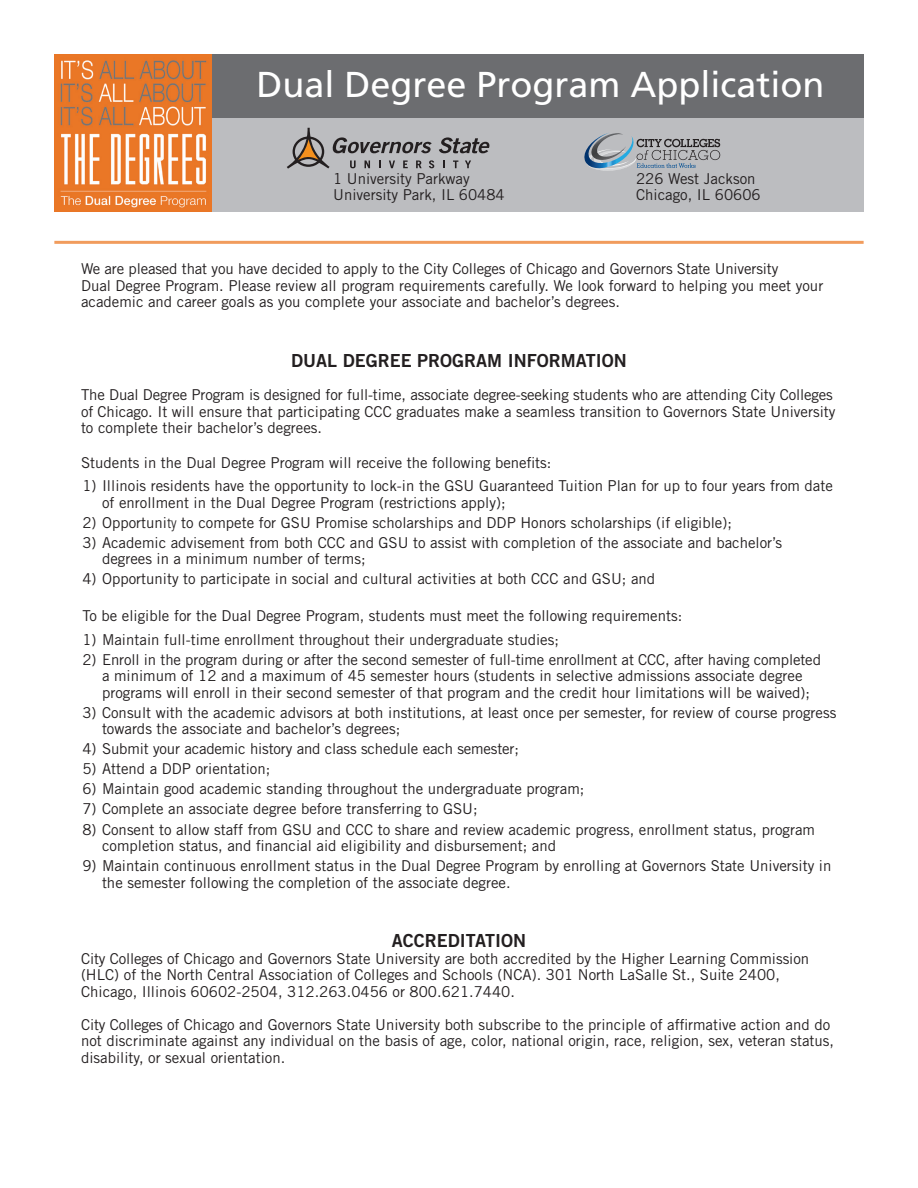
<style>
.page{position:relative;width:918px;height:1188px;background:#fff}
.page>*{position:absolute;margin:0;border:0;box-sizing:border-box;transform-origin:0 0}
.t1{font:36px "Frutiger";color:#fff}
.t2{font:18px "Trade Gothic LT Std Bd 2";color:#231f20}
.t3{font:15px/16.5px "Trade Gothic LT Std";color:#231f20}
.s1{font-family:"Frutiger";font-weight:300;font-stretch:condensed}
</style>
<div class="page">
<div style="left:201px;top:54px;width:663px;height:64px;background:#6c6d70"></div>
<div style="left:212px;top:118px;width:652px;height:94px;background:#bcbdc0"></div>
<svg style="left:287px;top:128px;width:202px;height:41px"></svg>
<hr style="left:54px;top:241px;width:810px;height:3px;background:#f19c5d">
<img style="left:54px;top:54px;width:158px;height:158px">
<img style="left:601px;top:170px;width:14px;height:1px">
<svg style="left:584px;top:133px;width:136px;height:37px"></svg>
<p class="t1" style="left:256px;top:63px;width:570px">Dual Degree Program Application</p>
<p class="t3" style="left:333px;top:170px;width:138px">1 University Parkway</p>
<p class="t3" style="left:333px;top:186px;width:173px">University Park, IL 60484</p>
<p class="t3" style="left:636px;top:170px;width:121px">226 West Jackson</p>
<p class="t3" style="left:636px;top:186px;width:126px">Chicago, IL 60606</p>
<p class="t3" style="left:81px;top:261px;width:699px">We are pleased that you have decided to apply to the City Colleges of Chicago and Governors State University</p>
<p class="t3" style="left:81px;top:277px;width:744px">Dual Degree Program. Please review all program requirements carefully. We look forward to helping you meet your</p>
<p class="t3" style="left:81px;top:294px;width:541px">academic and career goals as you complete your associate and bachelor’s degrees.</p>
<p class="t2" style="left:291px;top:349px;width:337px">DUAL DEGREE PROGRAM INFORMATION</p>
<p class="t3" style="left:81px;top:386px;width:756px">The Dual Degree Program is designed for full-time, associate degree-seeking students who are attending City Colleges of Chicago. It will ensure that participating CCC graduates make a seamless transition to Governors State University to complete their bachelor’s degrees.</p>
<p class="t3" style="left:81px;top:454px;width:472px">Students in the Dual Degree Program will receive the following benefits:</p>
<p class="t3" style="left:102px;top:477px;width:732px;text-indent:-20px">1) Illinois residents have the opportunity to lock-in the GSU Guaranteed Tuition Plan for up to four years from date of enrollment in the Dual Degree Program (restrictions apply);</p>
<p class="t3" style="left:82px;top:514px;width:651px">2) Opportuni<span class="s1">ty</span> to compete for GSU Promise scholarships and DDP Honors scholarships (if eligible);</p>
<p class="t3" style="left:82px;top:534px;width:701px">3) Academic advisement from both CCC and GSU to assist with completion of the associate and bachelor’s</p>
<p class="t3" style="left:102px;top:551px;width:265px">degrees in a minimum number of terms;</p>
<p class="t3" style="left:82px;top:571px;width:574px">4) Opportunity to participate in social and cultural activities at both CCC and GSU; and</p>
<p class="t3" style="left:82px;top:607px;width:601px">To be eligible for the Dual Degree Program, students must meet the following requirements:</p>
<p class="t3" style="left:82px;top:631px;width:478px">1) Maintain full-time enrollment throughout their undergraduate studies;</p>
<p class="t3" style="left:82px;top:651px;width:740px">2) Enroll in the program during or after the second semester of full-time enrollment at CCC, after having completed</p>
<p class="t3" style="left:102px;top:667px;width:710px">a minimum of 12 and a maximum of 45 semester hours (students in selective admissions associate degree programs will enroll in their second semester of that program and the credit hour limitations will be waived);</p>
<p class="t3" style="left:102px;top:704px;width:736px;text-indent:-20px">3) Consult with the academic advisors at both institutions, at least once per semester, for review of course progress towards the associate and bachelor’s degrees;</p>
<p class="t3" style="left:82px;top:740px;width:438px">4) Submit your academic history and class schedule each semester;</p>
<p class="t3" style="left:82px;top:761px;width:189px">5) Attend a DDP orientation;</p>
<p class="t3" style="left:82px;top:781px;width:503px">6) Maintain good academic standing throughout the undergraduate program;</p>
<p class="t3" style="left:82px;top:801px;width:397px">7) Complete an associate degree before transferring to GSU;</p>
<p class="t3" style="left:102px;top:821px;width:715px;text-indent:-20px">8) Consent to allow staff from GSU and CCC to share and review academic progress, enrollment status, program completion status, and financial aid eligibility and disbursement; and</p>
<p class="t3" style="left:102px;top:857px;width:731px;text-indent:-20px">9) Maintain continuous enrollment status in the Dual Degree Program by enrolling at Governors State University in the semester following the completion of the associate degree.</p>
<p class="t2" style="left:392px;top:930px;width:136px">ACCREDITATION</p>
<p class="t3" style="left:81px;top:950px;width:730px">City Colleges of Chicago and Governors State University are both accredited by the Higher Learning Commission (HLC) of the North Central Association of Colleges and Schools (NCA). 301 North LaSalle St., Suite 2400,</p>
<p class="t3" style="left:81px;top:983px;width:436px">Chicago, Illinois 60602-2504, 312.263.0456 or 800.621.7440.</p>
<p class="t3" style="left:81px;top:1016px;width:755px">City Colleges of Chicago and Governors State University both subscribe to the principle of affirmative action and do not discriminate against any individual on the basis of age, color, national origin, race, religion, sex, veteran status, disability, or sexual orientation.</p>
</div>
